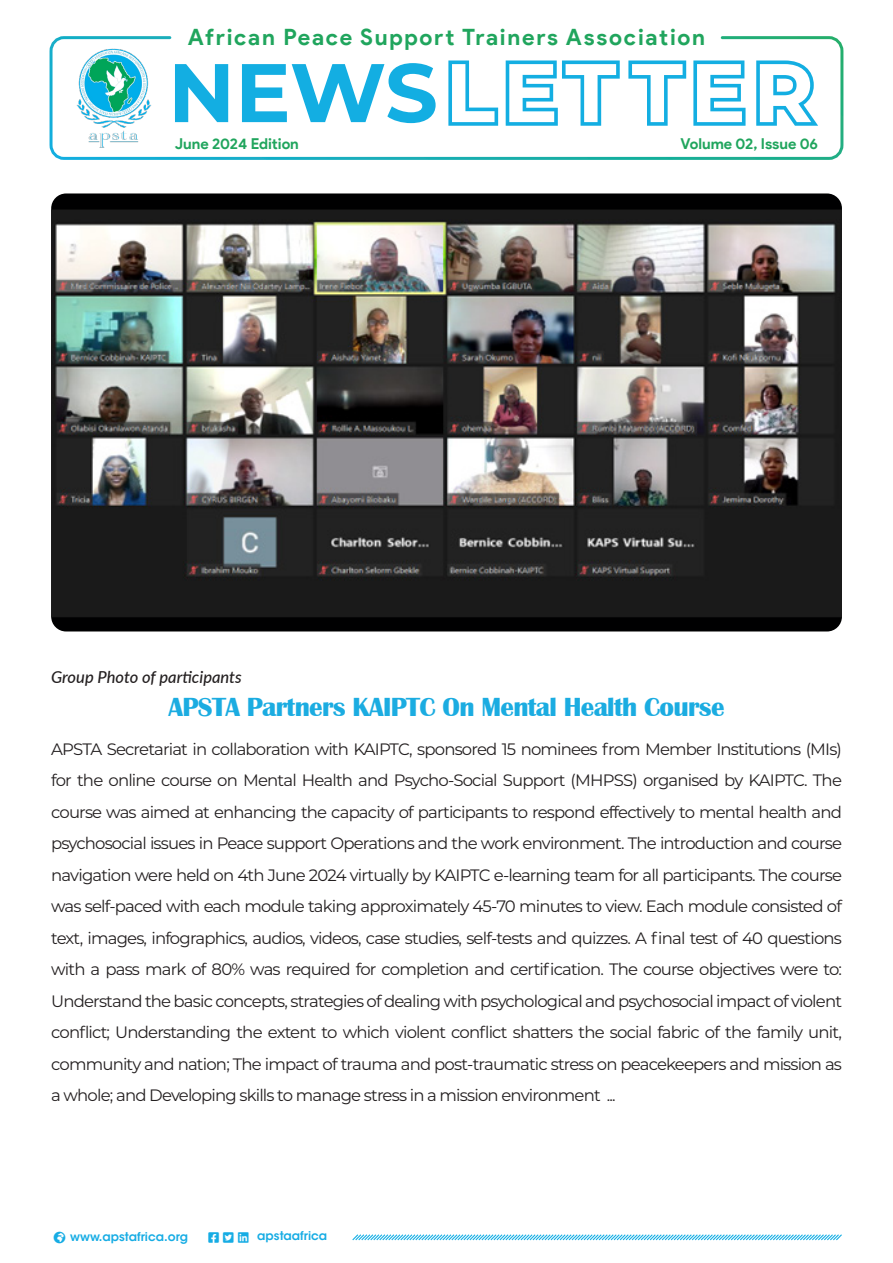
<style>
.page{position:relative;width:893px;height:1263px;background:#fff}
.page>*{position:absolute;margin:0;border:0;box-sizing:border-box;transform-origin:0 0}
.t1{font:700 27px "Britannic";letter-spacing:-.025em;color:#1bace1}
.t2{font:700 22.5px "Product Sans";letter-spacing:.08em;color:#20a55d}
.t3{font:16.5px/31.5px "Montserrat";letter-spacing:-.05em;color:#231f20;text-align:justify}
.t4{font:italic 500 16.5px "Lato";color:#231f20}
.t5{font:700 15px "Product Sans";color:#20a55d}
.t6{font:600 12px "ITC Avant Garde Std";color:#16ace4}
.t7{font:12px "Font Awesome 5 Brands";color:#16ace4}
</style>
<div class="page">
<div style="left:51px;top:193px;width:791px;height:438px;background:#000001;border-radius:15px"></div>
<img style="left:51px;top:209px;width:791px;height:408px">
<svg style="left:175px;top:64px;width:53px;height:58px"></svg>
<svg style="left:242px;top:63px;width:194px;height:60px"></svg>
<svg style="left:448px;top:60px;width:50px;height:66px"></svg>
<svg style="left:506px;top:60px;width:114px;height:66px"></svg>
<svg style="left:628px;top:60px;width:58px;height:66px"></svg>
<svg style="left:693px;top:60px;width:52px;height:66px"></svg>
<svg style="left:756px;top:60px;width:62px;height:66px"></svg>
<img style="left:76px;top:48px;width:76px;height:100px">
<div style="left:50px;top:36px;width:793px;height:124px;border:3px solid #fff;border-radius:13px"></div>
<svg style="left:352px;top:1234px;width:490px;height:7px"></svg>
<p class="t2" style="left:188px;top:24px;width:519px">African Peace Support Trainers Association</p>
<p class="t5" style="left:175px;top:134px;width:125px">June 2024 Edition</p>
<p class="t5" style="left:680px;top:134px;width:139px">Volume 02, Issue 06</p>
<p class="t4" style="left:51px;top:665px;width:192px">Group Photo of participants</p>
<p class="t1" style="left:169px;top:691px;width:558px">APSTA Partners KAIPTC On Mental Health Course</p>
<p class="t3" style="left:51px;top:732px;width:792px">APSTA Secretariat in collaboration with KAIPTC, sponsored 15 nominees from Member Institutions (MIs) for the online course on Mental Health and Psycho-Social Support (MHPSS) organised by KAIPTC. The course was aimed at enhancing the capacity of participants to respond effectively to mental health and psychosocial issues in Peace support Operations and the work environment. The introduction and course navigation were held on 4th June 2024 virtually by KAIPTC e-learning team for all participants. The course was self-paced with each module taking approximately 45-70 minutes to view. Each module consisted of text, images, infographics, audios, videos, case studies, self-tests and quizzes. A final test of 40 questions with a pass mark of 80% was required for completion and certification. The course objectives were to:<br>Understand the basic concepts, strategies of dealing with psychological and psychosocial impact of violent conflict; Understanding the extent to which violent conflict shatters the social fabric of the family unit, community and nation; The impact of trauma and post-traumatic stress on peacekeepers and mission as a whole; and Developing skills to manage stress in a mission environment ...</p>
<p class="t6" style="left:70px;top:1229px;width:119px">www.apstafrica.org</p>
<p class="t7" style="left:223px;top:1232px;width:27px">▼▼▼▲❑◆ ●■■</p>
<p class="t6" style="left:257px;top:1228px;width:71px">apstaafrica</p>
</div>
